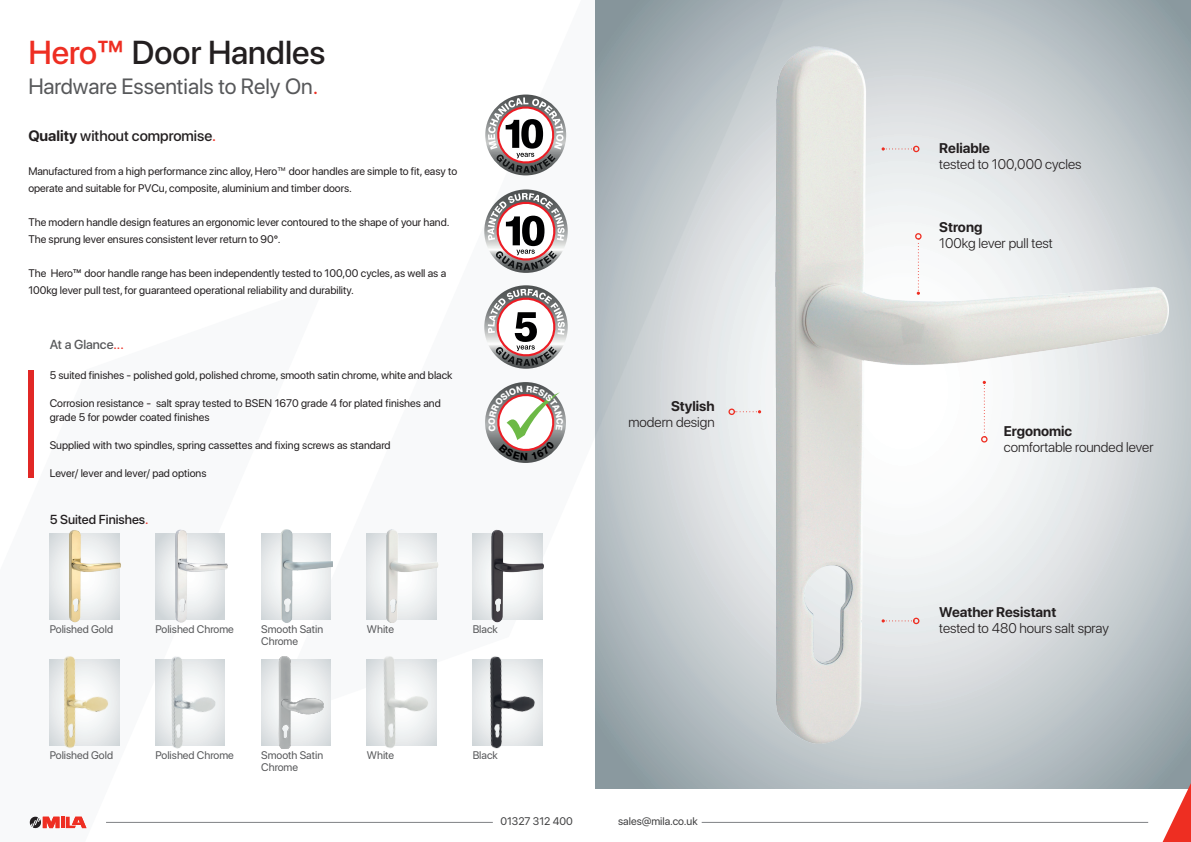
<style>
.page{position:relative;width:1191px;height:842px;background:#fff}
.page>*{position:absolute;margin:0;border:0;box-sizing:border-box;transform-origin:0 0}
.t1{font:500 33px "SF Pro Display";color:#231f20}
.t2{font:22px "SF Pro Display";color:#57585a}
.t3{font:500 15px "SF Pro Display";color:#231f20}
.t4{font:300 14px "SF Pro Display";color:#231f20}
.t5{font:700 14px "SF Pro Display";color:#231f20}
.t6{font:500 13px "SF Pro Display";color:#231f20}
.t7{font:500 13px "SF Pro Display";color:#57585a}
.t8{font:11px/17px "SF Pro Display";color:#231f20}
.t9{font:11px/12px "SF Pro Display";color:#57585a}
.t10{font:11px "SF Pro Display";color:#3e3e3f}
.s1{color:#ee2e22}
.s2{font-weight:700}
.s3{font-weight:300}
</style>
<div class="page">
<div style="left:155px;top:533px;width:70px;height:86px;background:#d9dddf"></div>
<img style="left:158px;top:529px;width:69px;height:94px">
<div style="left:155px;top:659px;width:70px;height:86px;background:linear-gradient(to bottom,#dfe2e4,#dfe3e5)"></div>
<img style="left:158px;top:656px;width:67px;height:93px">
<div style="left:261px;top:659px;width:69px;height:86px;background:linear-gradient(to bottom,#dfe2e4,#e0e3e5)"></div>
<img style="left:264px;top:656px;width:67px;height:93px">
<svg style="left:367px;top:659px;width:2px;height:86px"></svg>
<img style="left:369px;top:656px;width:68px;height:92px">
<svg style="left:473px;top:659px;width:2px;height:86px"></svg>
<img style="left:475px;top:656px;width:68px;height:93px">
<svg style="left:485px;top:95px;width:81px;height:80px"></svg>
<svg style="left:488px;top:97px;width:75px;height:76px"></svg>
<svg style="left:485px;top:382px;width:81px;height:81px"></svg>
<svg style="left:50px;top:533px;width:2px;height:86px"></svg>
<img style="left:52px;top:530px;width:69px;height:93px">
<svg style="left:367px;top:533px;width:2px;height:86px"></svg>
<img style="left:369px;top:529px;width:70px;height:94px">
<div style="left:261px;top:533px;width:69px;height:86px;background:linear-gradient(to bottom,#dfe2e4,#e0e3e5)"></div>
<img style="left:264px;top:529px;width:69px;height:94px">
<svg style="left:473px;top:533px;width:2px;height:86px"></svg>
<img style="left:475px;top:529px;width:69px;height:94px">
<svg style="left:50px;top:659px;width:2px;height:86px"></svg>
<img style="left:52px;top:656px;width:68px;height:93px">
<hr style="left:106px;top:822px;width:387px;height:1px;background:#808285">
<svg style="left:484px;top:189px;width:84px;height:84px"></svg>
<svg style="left:487px;top:193px;width:77px;height:77px"></svg>
<svg style="left:484px;top:285px;width:84px;height:84px"></svg>
<svg style="left:488px;top:289px;width:77px;height:77px"></svg>
<svg style="left:29px;top:816px;width:57px;height:13px"></svg>
<div style="left:28px;top:370px;width:6px;height:108px;background:#e12725"></div>
<svg style="left:596px;top:0;width:595px;height:788px;background:#acb6bb"></svg>
<svg style="left:595px;top:0;width:207px;height:722px;background:#a9b3b8"></svg>
<img style="left:634px;top:34px;width:545px;height:728px">
<hr style="left:701px;top:822px;width:447px;height:1px;background:#808285">
<svg style="left:881px;top:146px;width:38px;height:6px"></svg>
<svg style="left:735px;top:410px;width:26px;height:3px"></svg>
<div style="left:728px;top:408px;width:7px;height:7px;border:1px solid #ee2e22;border-radius:50%"></div>
<svg style="left:982px;top:381px;width:4px;height:55px"></svg>
<div style="left:981px;top:436px;width:6px;height:7px;border:1px solid #ee2e22;border-radius:50%"></div>
<svg style="left:916px;top:240px;width:4px;height:55px"></svg>
<div style="left:915px;top:233px;width:6px;height:7px;border:1px solid #ee2e22;border-radius:50%"></div>
<svg style="left:881px;top:618px;width:38px;height:6px"></svg>
<svg style="left:595px;top:0;width:13px;height:1px"></svg>
<svg style="left:1162px;top:783px;width:29px;height:59px"></svg>
<svg style="left:488px;top:385px;width:75px;height:76px"></svg>
<h1 class="t1" style="left:28px;top:29px;width:299px"><span class="s1">Hero™</span> Door Handles</h1>
<h2 class="t2" style="left:28px;top:70px;width:291px">Hardware Essentials to Rely On<span class="s1">.</span></h2>
<h3 class="t3" style="left:28px;top:125px;width:189px"><span class="s2">Quality</span> without compromise<span class="s1">.</span></h3>
<p class="t8" style="left:28px;top:162px;width:430px">Manufactured from a high performance zinc alloy, Hero<span class="s3">™</span> door handles are simple to fit, easy to operate and suitable for PVCu, composite, aluminium and timber doors.</p>
<p class="t8" style="left:28px;top:213px;width:423px">The modern handle design features an ergonomic lever contoured to the shape of your hand.<br>The sprung lever ensures consistent lever return to 90°.</p>
<p class="t8" style="left:28px;top:264px;width:419px">The Hero™ door handle range has been independently tested to 100,00 cycles, as well as a<br>100kg lever pull test, for guaranteed operational reliability and durability.</p>
<p class="t7" style="left:50px;top:335px;width:76px">At a Glance<span class="s1">...</span></p>
<p class="t8" style="left:50px;top:367px;width:404px">5 suited finishes - polished gold, polished chrome, smooth satin chrome, white and black</p>
<p class="t8" style="left:50px;top:396px;width:392px;line-height:14px">Corrosion resistance - salt spray tested to BSEN 1670 grade 4 for plated finishes and grade 5 for powder coated finishes</p>
<p class="t8" style="left:50px;top:437px;width:342px">Supplied with two spindles, spring cassettes and fixing screws as standard</p>
<p class="t8" style="left:50px;top:465px;width:158px">Lever/ lever and lever/ pad options</p>
<p class="t6" style="left:50px;top:510px;width:100px">5 Suited Finishes<span class="s1">.</span></p>
<p class="t9" style="left:50px;top:623px;width:65px">Polished Gold</p>
<p class="t9" style="left:155px;top:623px;width:80px">Polished Chrome</p>
<p class="t9" style="left:261px;top:623px;width:63px">Smooth Satin<br>Chrome</p>
<p class="t9" style="left:367px;top:623px;width:29px">White</p>
<p class="t9" style="left:473px;top:623px;width:27px">Black</p>
<p class="t9" style="left:50px;top:749px;width:65px">Polished Gold</p>
<p class="t9" style="left:155px;top:749px;width:80px">Polished Chrome</p>
<p class="t9" style="left:261px;top:749px;width:63px">Smooth Satin<br>Chrome</p>
<p class="t9" style="left:367px;top:749px;width:29px">White</p>
<p class="t9" style="left:473px;top:749px;width:27px">Black</p>
<p class="t10" style="left:500px;top:813px;width:74px">01327 312 400</p>
<p class="t5" style="left:671px;top:396px;width:45px">Stylish</p>
<p class="t4" style="left:628px;top:412px;width:88px">modern design</p>
<p class="t10" style="left:618px;top:813px;width:81px">sales@mila.co.uk</p>
<p class="t5" style="left:939px;top:138px;width:52px">Reliable</p>
<p class="t4" style="left:939px;top:155px;width:144px">tested to 100,000 cycles</p>
<p class="t5" style="left:939px;top:217px;width:45px">Strong</p>
<p class="t4" style="left:939px;top:233px;width:115px">100kg lever pull test</p>
<p class="t5" style="left:1003px;top:421px;width:70px">Ergonomic</p>
<p class="t4" style="left:1003px;top:437px;width:151px">comfortable rounded lever</p>
<p class="t5" style="left:939px;top:602px;width:118px">Weather Resistant</p>
<p class="t4" style="left:939px;top:618px;width:171px">tested to 480 hours salt spray</p>
</div>
